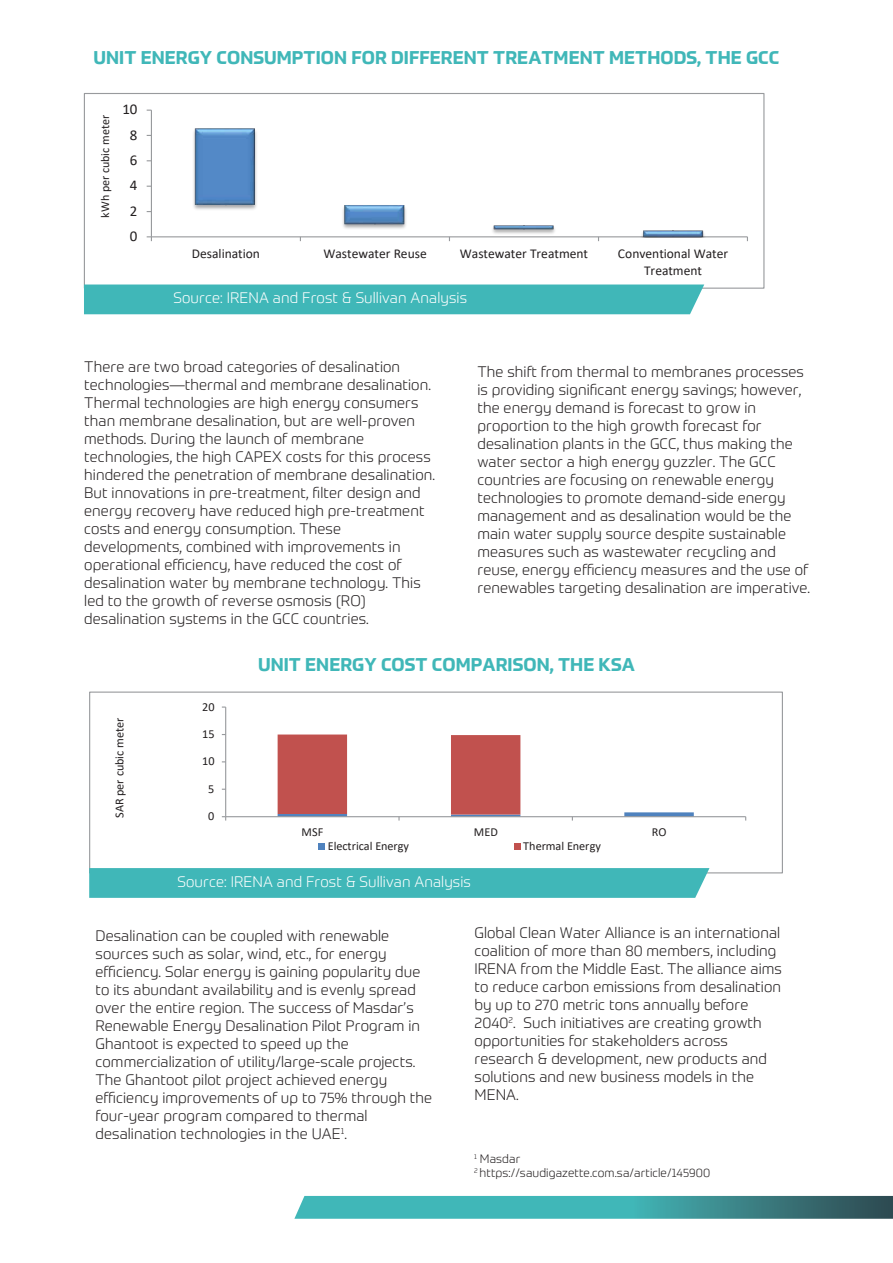
<style>
.page{position:relative;width:893px;height:1263px;background:#fff}
.page>*{position:absolute;margin:0;border:0;box-sizing:border-box;transform-origin:0 0}
.t1{font:700 18px "Prometo W02";letter-spacing:.005em;color:#40b7b8}
.t2{font:300 15px/18px "Prometo W04";letter-spacing:.005em;color:#231f20}
.t3{font:300 15px "Prometo W04";letter-spacing:.005em;color:#fff}
.t4{font:15px "Calibri";color:#231f20}
.t5{font:13.5px/16.5px "Calibri";color:#231f20;text-align:center}
.t6{font:12.3px "Calibri";color:#231f20}
.t7{font:12.15px "Calibri";letter-spacing:-.005em;color:#231f20}
.t8{font:300 12px/14.4px "Prometo W04";letter-spacing:.005em;color:#231f20}
.t9{font:12px "Calibri";letter-spacing:-.005em;color:#231f20}
</style>
<div class="page">
<svg style="left:294px;top:1196px;width:599px;height:23px;background:#409fa1"></svg>
<hr style="left:151px;top:110px;width:1px;height:127px;background:#989a9d">
<hr style="left:151px;top:236px;width:596px;height:1px;background:#989a9d">
<svg style="left:147px;top:236px;width:5px;height:5px"></svg>
<img style="left:191px;top:137px;width:447px;height:101px">
<img style="left:193px;top:128px;width:64px;height:9px">
<img style="left:340px;top:203px;width:70px;height:10px">
<img style="left:489px;top:223px;width:70px;height:10px">
<img style="left:638px;top:230px;width:70px;height:8px">
<div style="left:84px;top:284px;width:620px;height:30px;background:#40b7b8"></div>
<div style="left:624px;top:812px;width:70px;height:5px;background:#4f82be"></div>
<hr style="left:225px;top:707px;width:1px;height:110px;background:#989a9d">
<hr style="left:226px;top:816px;width:520px;height:1px;background:#989a9d">
<svg style="left:278px;top:734px;width:242px;height:86px"></svg>
<div style="left:318px;top:843px;width:7px;height:7px;background:#4f82be"></div>
<div style="left:514px;top:843px;width:6px;height:7px;background:#c1514e"></div>
<svg style="left:89px;top:868px;width:620px;height:30px;background:#43b8b9"></svg>
<p class="t1" style="left:93px;top:47px;width:687px">UNIT ENERGY CONSUMPTION FOR DIFFERENT TREATMENT METHODS, THE GCC</p>
<p class="t9" style="left:97px;top:218px;width:104px;rotate:-90deg">kWh per cubic meter</p>
<p class="t4" style="left:122px;top:99px;width:17px">10</p>
<p class="t4" style="left:130px;top:124px;width:9px">8</p>
<p class="t4" style="left:130px;top:150px;width:9px">6</p>
<p class="t4" style="left:130px;top:175px;width:9px">4</p>
<p class="t4" style="left:130px;top:200px;width:9px">2</p>
<p class="t4" style="left:130px;top:226px;width:9px">0</p>
<p class="t5" style="left:192px;top:245px;width:70px">Desalination</p>
<p class="t5" style="left:323px;top:245px;width:105px">Wastewater Reuse</p>
<p class="t5" style="left:460px;top:245px;width:130px">Wastewater Treatment</p>
<p class="t5" style="left:618px;top:245px;width:112px">Conventional Water<br>Treatment</p>
<p class="t3" style="left:174px;top:289px;width:295px">Source: IRENA and Frost &amp; Sullivan Analysis</p>
<p class="t2" style="left:84px;top:357px;width:352px">There are two broad categories of desalination technologies—thermal and membrane desalination.<br>Thermal technologies are high energy consumers than membrane desalination, but are well-proven methods. During the launch of membrane technologies, the high CAPEX costs for this process hindered the penetration of membrane desalination.<br>But innovations in pre-treatment, filter design and energy recovery have reduced high pre-treatment costs and energy consumption. These developments, combined with improvements in operational efficiency, have reduced the cost of desalination water by membrane technology. This led to the growth of reverse osmosis (RO) desalination systems in the GCC countries.</p>
<p class="t2" style="left:477px;top:362px;width:334px">The shift from thermal to membranes processes is providing significant energy savings; however, the energy demand is forecast to grow in proportion to the high growth forecast for desalination plants in the GCC, thus making the water sector a high energy guzzler. The GCC countries are focusing on renewable energy technologies to promote demand-side energy management and as desalination would be the main water supply source despite sustainable measures such as wastewater recycling and reuse, energy efficiency measures and the use of renewables targeting desalination are imperative.</p>
<p class="t7" style="left:111px;top:818px;width:102px;rotate:-90deg">SAR per cubic meter</p>
<p class="t7" style="left:202px;top:698px;width:14px">20</p>
<p class="t6" style="left:202px;top:725px;width:14px">15</p>
<p class="t7" style="left:202px;top:753px;width:14px">10</p>
<p class="t7" style="left:208px;top:780px;width:8px">5</p>
<p class="t7" style="left:208px;top:808px;width:8px">0</p>
<p class="t1" style="left:258px;top:653px;width:378px">UNIT ENERGY COST COMPARISON, THE KSA</p>
<p class="t7" style="left:302px;top:823px;width:23px">MSF</p>
<p class="t7" style="left:474px;top:823px;width:25px">MED</p>
<p class="t7" style="left:652px;top:823px;width:16px">RO</p>
<p class="t7" style="left:328px;top:838px;width:83px">Electrical Energy</p>
<p class="t7" style="left:523px;top:838px;width:79px">Thermal Energy</p>
<p class="t3" style="left:178px;top:872px;width:295px">Source: IRENA and Frost &amp; Sullivan Analysis</p>
<p class="t2" style="left:95px;top:927px;width:338px">Desalination can be coupled with renewable sources such as solar, wind, etc., for energy efficiency. Solar energy is gaining popularity due to its abundant availability and is evenly spread over the entire region. The success of Masdar’s Renewable Energy Desalination Pilot Program in Ghantoot is expected to speed up the commercialization of utility/large-scale projects.<br>The Ghantoot pilot project achieved energy efficiency improvements of up to 75% through the four-year program compared to thermal desalination technologies in the UAE<sup>1</sup>.</p>
<p class="t2" style="left:474px;top:924px;width:309px">Global Clean Water Alliance is an international coalition of more than 80 members, including IRENA from the Middle East. The alliance aims to reduce carbon emissions from desalination by up to 270 metric tons annually before 2040<sup>2</sup>. Such initiatives are creating growth opportunities for stakeholders across research &amp; development, new products and solutions and new business models in the MENA.</p>
<p class="t8" style="left:474px;top:1151px;width:238px"><sup>1</sup> Masdar<br><sup>2</sup> https://saudigazette.com.sa/article/145900</p>
</div>
